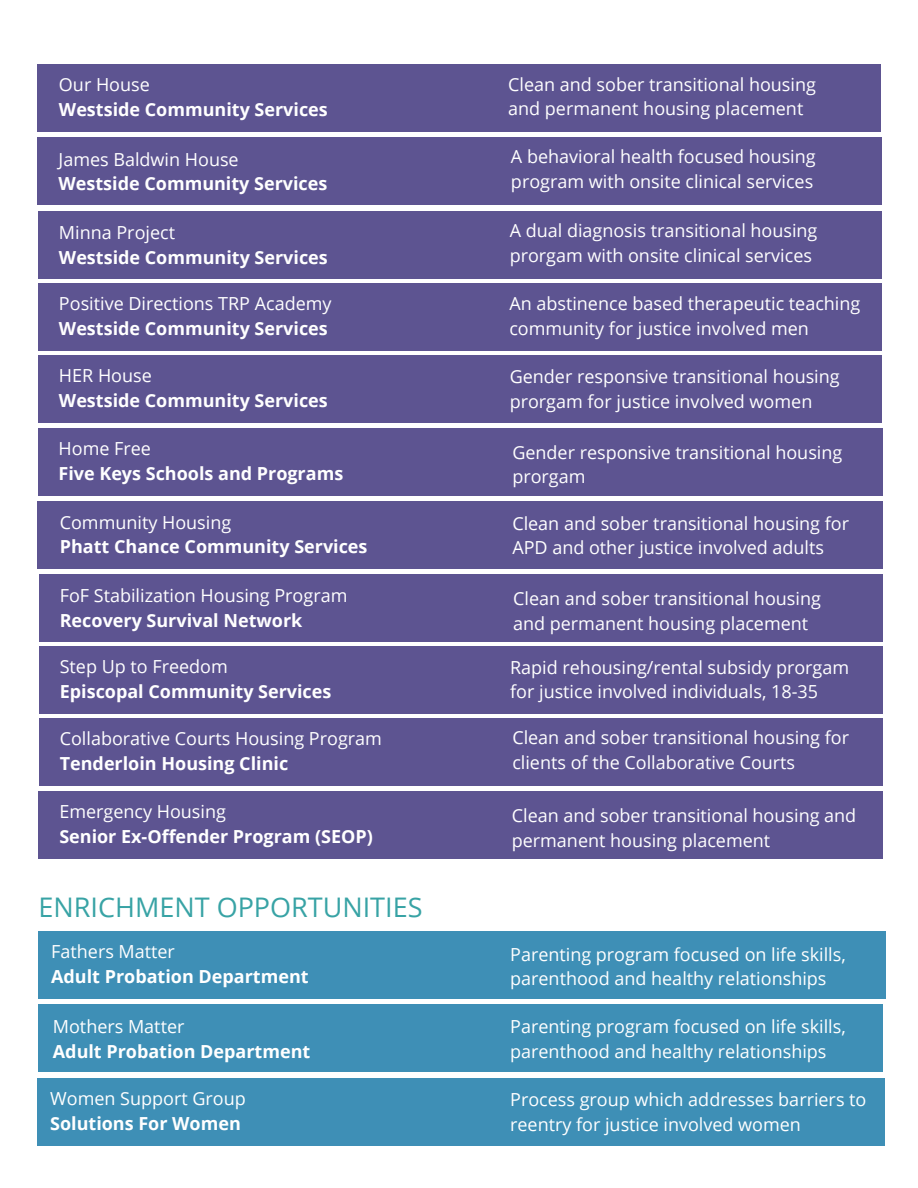
<style>
.page{position:relative;width:918px;height:1188px;background:#fff}
.page>*{position:absolute;margin:0;border:0;box-sizing:border-box;transform-origin:0 0}
.t1{font:27px "Open Sans";color:#38a3a5}
.t2{font:18px/24.8px "Open Sans";color:#fff}
.t3{font:700 18px "Open Sans";color:#fff}
</style>
<div class="page">
<div style="left:37px;top:137px;width:845px;height:68px;background:#5d5491"></div>
<div style="left:37px;top:64px;width:844px;height:67px;background:#5d5491"></div>
<div style="left:38px;top:283px;width:844px;height:67px;background:#5d5491"></div>
<div style="left:38px;top:211px;width:844px;height:67px;background:#5d5491"></div>
<div style="left:38px;top:355px;width:844px;height:67px;background:#5d5491"></div>
<div style="left:38px;top:428px;width:845px;height:68px;background:#5d5491"></div>
<div style="left:37px;top:501px;width:846px;height:68px;background:#5d5491"></div>
<div style="left:39px;top:646px;width:844px;height:68px;background:#5d5491"></div>
<div style="left:39px;top:574px;width:844px;height:68px;background:#5d5491"></div>
<div style="left:39px;top:718px;width:844px;height:68px;background:#5d5491"></div>
<div style="left:39px;top:791px;width:844px;height:68px;background:#5d5491"></div>
<div style="left:38px;top:1078px;width:847px;height:68px;background:#3e8fb6"></div>
<div style="left:39px;top:1005px;width:844px;height:67px;background:#3e8fb6"></div>
<div style="left:39px;top:931px;width:847px;height:68px;background:#3e8fb6"></div>
<p class="t2" style="left:59px;top:71px;width:92px">Our House</p>
<p class="t3" style="left:59px;top:96px;width:270px">Westside Community Services</p>
<p class="t2" style="left:59px;top:146px;width:182px">James Baldwin House</p>
<p class="t3" style="left:59px;top:171px;width:270px">Westside Community Services</p>
<p class="t2" style="left:59px;top:220px;width:118px">Minna Project</p>
<p class="t3" style="left:59px;top:244px;width:270px">Westside Community Services</p>
<p class="t2" style="left:59px;top:291px;width:274px">Positive Directions TRP Academy</p>
<p class="t3" style="left:59px;top:315px;width:270px">Westside Community Services</p>
<p class="t2" style="left:59px;top:362px;width:94px">HER House</p>
<p class="t3" style="left:59px;top:387px;width:270px">Westside Community Services</p>
<p class="t2" style="left:59px;top:436px;width:94px">Home Free</p>
<p class="t3" style="left:59px;top:461px;width:286px">Five Keys Schools and Programs</p>
<p class="t2" style="left:60px;top:509px;width:173px">Community Housing</p>
<p class="t3" style="left:60px;top:534px;width:309px">Phatt Chance Community Services</p>
<p class="t2" style="left:60px;top:583px;width:289px">FoF Stabilization Housing Program</p>
<p class="t3" style="left:60px;top:608px;width:244px">Recovery Survival Network</p>
<p class="t2" style="left:60px;top:654px;width:170px">Step Up to Freedom</p>
<p class="t3" style="left:60px;top:679px;width:273px">Episcopal Community Services</p>
<p class="t2" style="left:60px;top:726px;width:324px">Collaborative Courts Housing Program</p>
<p class="t3" style="left:60px;top:751px;width:230px">Tenderloin Housing Clinic</p>
<p class="t2" style="left:59px;top:799px;width:168px">Emergency Housing</p>
<p class="t3" style="left:59px;top:824px;width:315px">Senior Ex-Offender Program (SEOP)</p>
<h1 class="t1" style="left:39px;top:888px;width:385px">ENRICHMENT OPPORTUNITIES</h1>
<p class="t2" style="left:51px;top:939px;width:125px">Fathers Matter</p>
<p class="t3" style="left:51px;top:964px;width:259px">Adult Probation Department</p>
<p class="t2" style="left:53px;top:1013px;width:133px">Mothers Matter</p>
<p class="t3" style="left:53px;top:1038px;width:259px">Adult Probation Department</p>
<p class="t2" style="left:50px;top:1086px;width:197px">Women Support Group</p>
<p class="t3" style="left:50px;top:1110px;width:192px">Solutions For Women</p>
<p class="t2" style="left:508px;top:71px;width:309px">Clean and sober transitional housing and permanent housing placement</p>
<p class="t2" style="left:511px;top:144px;width:306px">A behavioral health focused housing program with onsite clinical services</p>
<p class="t2" style="left:510px;top:217px;width:309px">A dual diagnosis transitional housing prorgam with onsite clinical services</p>
<p class="t2" style="left:509px;top:291px;width:353px">An abstinence based therapeutic teaching community for justice involved men</p>
<p class="t2" style="left:510px;top:364px;width:331px">Gender responsive transitional housing prorgam for justice involved women</p>
<p class="t2" style="left:512px;top:439px;width:331px">Gender responsive transitional housing prorgam</p>
<p class="t2" style="left:512px;top:510px;width:338px">Clean and sober transitional housing for<br>APD and other justice involved adults</p>
<p class="t2" style="left:513px;top:586px;width:309px">Clean and sober transitional housing and permanent housing placement</p>
<p class="t2" style="left:510px;top:654px;width:341px">Rapid rehousing/rental subsidy prorgam for justice involved individuals, 18-35</p>
<p class="t2" style="left:512px;top:725px;width:338px">Clean and sober transitional housing for clients of the Collaborative Courts</p>
<p class="t2" style="left:512px;top:803px;width:346px">Clean and sober transitional housing and permanent housing placement</p>
<p class="t2" style="left:510px;top:941px;width:337px">Parenting program focused on life skills, parenthood and healthy relationships</p>
<p class="t2" style="left:510px;top:1013px;width:337px">Parenting program focused on life skills, parenthood and healthy relationships</p>
<p class="t2" style="left:510px;top:1087px;width:358px">Process group which addresses barriers to reentry for justice involved women</p>
</div>
